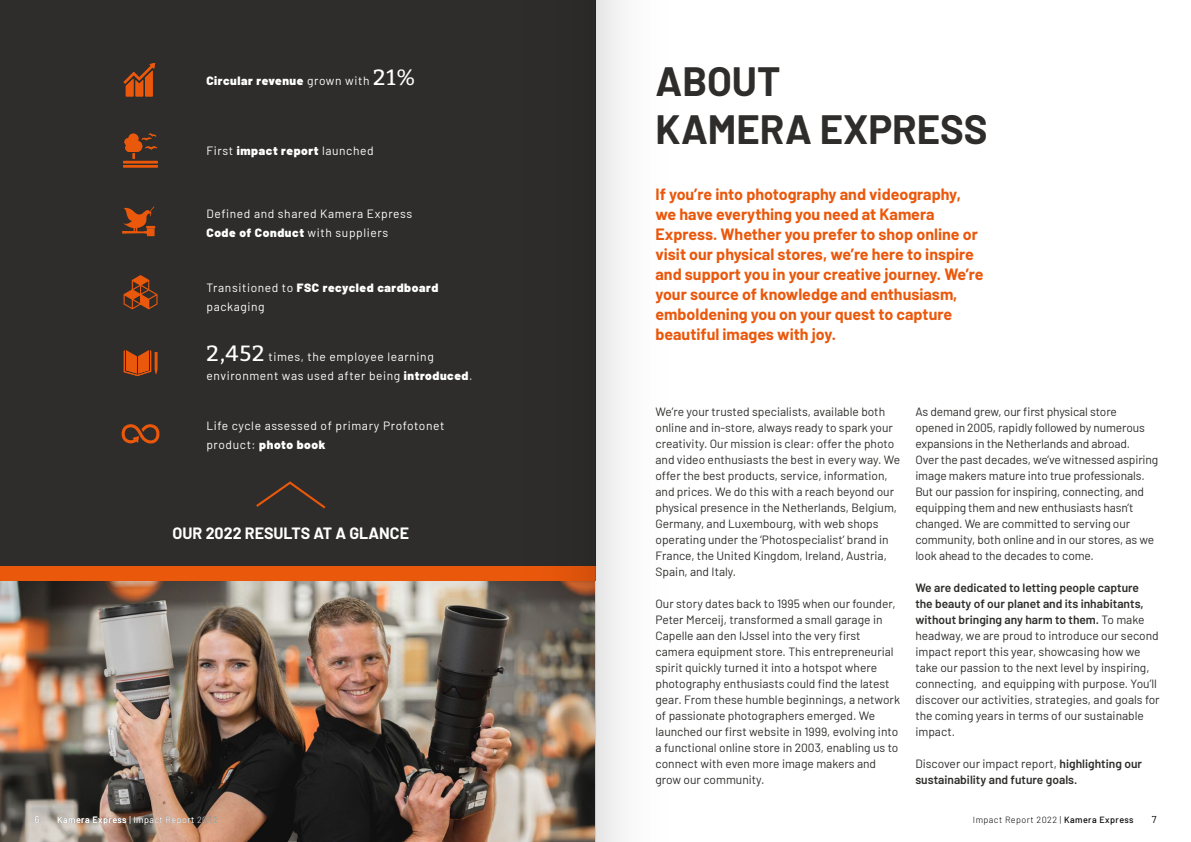
<style>
.page{position:relative;width:1191px;height:842px;background:#fff}
.page>*{position:absolute;margin:0;border:0;box-sizing:border-box;transform-origin:0 0}
.t1{font:700 40px/48px "Barlow";color:#2e2d2c}
.t2{font:700 16px/20px "Barlow";color:#ea580c}
.t3{font:700 16px "Barlow";color:#fff}
.t4{font:12px/16px "Barlow";color:#2e2d2c}
.t5{font:12px/19px "Barlow";letter-spacing:.05em;color:#fff}
.t6{font:600 12px/16px "Barlow";color:#2e2d2c}
.t7{font:900 12px "Barlow";letter-spacing:.05em;color:#fff}
.t8{font:10px "Barlow";color:#000}
.t9{font:10px "Barlow";color:#fff}
.t10{font:300 9px "Barlow";letter-spacing:.05em;color:#000}
.t11{font:300 9px "Barlow";letter-spacing:.05em;color:#fff}
.s1{font-weight:400}
.s2{font-family:"Bitter";font-weight:500;font-size:22px}
.s3{font-weight:900}
.s4{font-weight:500}
.s5{font-weight:600}
</style>
<div class="page">
<div style="left:0;top:0;width:595px;height:576px;background:#2e2d2c"></div>
<img style="left:0;top:580px;width:446px;height:262px">
<svg style="left:122px;top:206px;width:33px;height:30px"></svg>
<svg style="left:124px;top:350px;width:33px;height:26px"></svg>
<svg style="left:123px;top:63px;width:32px;height:33px"></svg>
<svg style="left:124px;top:275px;width:33px;height:34px"></svg>
<svg style="left:122px;top:424px;width:38px;height:20px"></svg>
<svg style="left:123px;top:133px;width:35px;height:34px"></svg>
<div style="left:0;top:566px;width:595px;height:14px;background:#ea580c"></div>
<svg style="left:256px;top:481px;width:70px;height:28px"></svg>
<img style="left:446px;top:566px;width:149px;height:276px">
<div style="left:595px;top:0;width:149px;height:842px;background:linear-gradient(to right,#f1f1f1,#fff)"></div>
<p class="t7" style="left:206px;top:72px;width:210px">Circular revenue <span class="s1">grown with</span> <span class="s2">21%</span></p>
<p class="t5" style="left:206px;top:140px;width:169px">First <span class="s3">impact report</span> launched</p>
<p class="t5" style="left:206px;top:203px;width:207px">Defined and shared Kamera Express<br><span class="s3">Code of Conduct</span> with suppliers</p>
<p class="t5" style="left:206px;top:277px;width:233px">Transitioned to <span class="s3">FSC recycled cardboard </span>packaging</p>
<p class="t5" style="left:206px;top:346px;width:267px"><span class="s2">2,452</span> times, the employee learning environment was used after being <span class="s3">introduced</span>.</p>
<p class="t5" style="left:206px;top:415px;width:239px">Life cycle assessed of primary Profotonet product: <span class="s3">photo book</span></p>
<h2 class="t3" style="left:173px;top:522px;width:238px">OUR 2022 RESULTS AT A GLANCE</h2>
<p class="t9" style="left:34px;top:812px;width:7px">6</p>
<p class="t11" style="left:57px;top:813px;width:162px"><span class="s4">Kamera Express</span> | Impact Report 2022</p>
<h1 class="t1" style="left:655px;top:55px;width:334px">ABOUT<br>KAMERA EXPRESS</h1>
<p class="t2" style="left:655px;top:183px;width:329px">If you’re into photography and videography, we have everything you need at Kamera Express. Whether you prefer to shop online or visit our physical stores, we’re here to inspire and support you in your creative journey. We’re your source of knowledge and enthusiasm, emboldening you on your quest to capture beautiful images with joy.</p>
<p class="t4" style="left:655px;top:403px;width:246px">We’re your trusted specialists, available both online and in-store, always ready to spark your creativity. Our mission is clear: offer the photo and video enthusiasts the best in every way. We offer the best products, service, information, and prices. We do this with a reach beyond our physical presence in the Netherlands, Belgium, Germany, and Luxembourg, with web shops operating under the ‘Photospecialist’ brand in France, the United Kingdom, Ireland, Austria, Spain, and Italy.</p>
<p class="t4" style="left:655px;top:595px;width:246px">Our story dates back to 1995 when our founder, Peter Merceij, transformed a small garage in Capelle aan den IJssel into the very first camera equipment store. This entrepreneurial spirit quickly turned it into a hotspot where photography enthusiasts could find the latest gear. From these humble beginnings, a network of passionate photographers emerged. We launched our first website in 1999, evolving into a functional online store in 2003, enabling us to connect with even more image makers and grow our community.</p>
<p class="t4" style="left:915px;top:403px;width:244px">As demand grew, our first physical store<br>opened in 2005, rapidly followed by numerous expansions in the Netherlands and abroad.<br>Over the past decades, we’ve witnessed aspiring image makers mature into true professionals.<br>But our passion for inspiring, connecting, and equipping them and new enthusiasts hasn’t changed. We are committed to serving our community, both online and in our stores, as we look ahead to the decades to come.</p>
<p class="t4" style="left:915px;top:579px;width:246px"><span class="s5">We are dedicated to letting people capture<br>the beauty of our planet and its inhabitants, without bringing any harm to them.</span> To make headway, we are proud to introduce our second impact report this year, showcasing how we take our passion to the next level by inspiring, connecting, and equipping with purpose. You’ll discover our activities, strategies, and goals for the coming years in terms of our sustainable impact.</p>
<p class="t6" style="left:915px;top:755px;width:228px"><span class="s1">Discover our impact report,</span> highlighting our sustainability and future goals.</p>
<p class="t10" style="left:973px;top:813px;width:162px">Impact Report 2022 | <span class="s4">Kamera Express</span></p>
<p class="t8" style="left:1151px;top:812px;width:6px">7</p>
</div>
